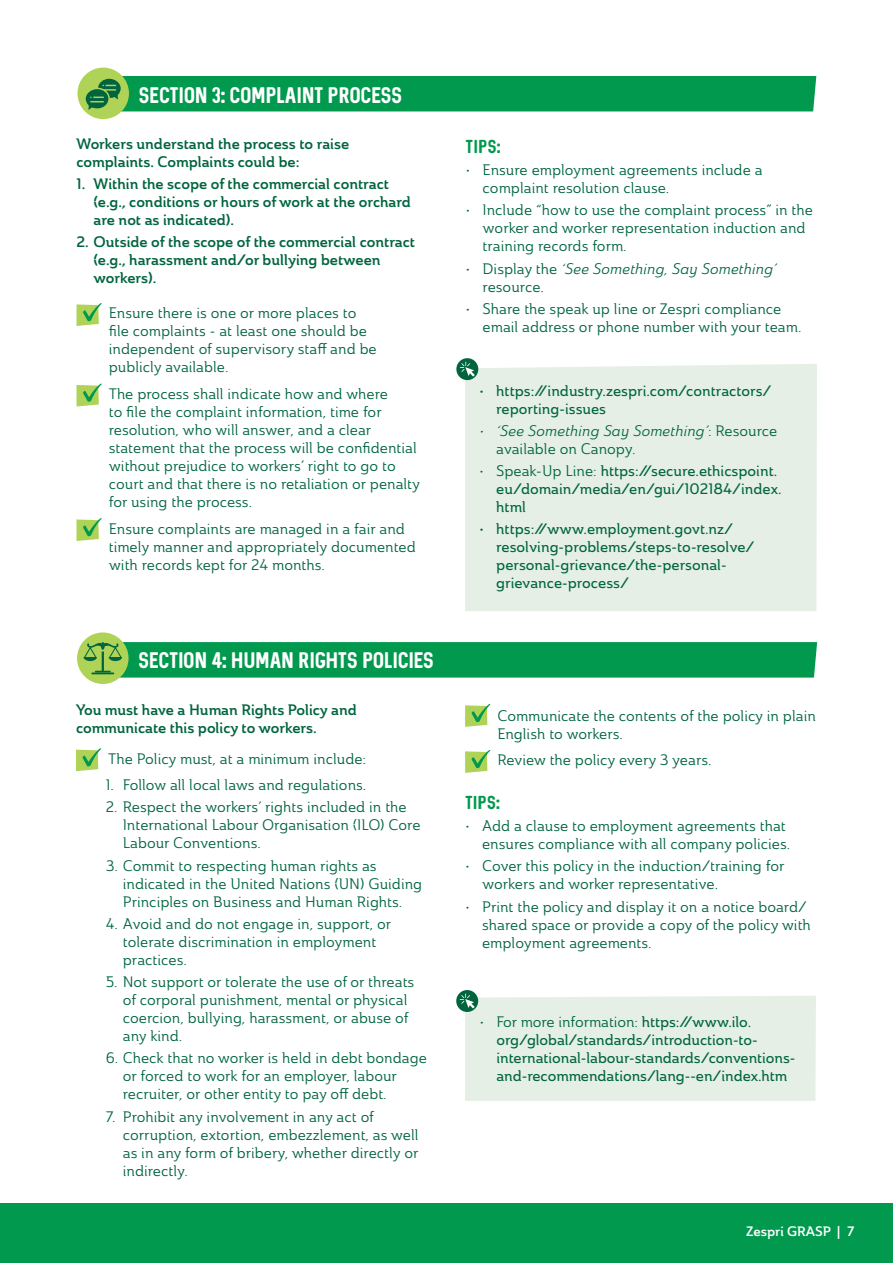
<style>
.page{position:relative;width:893px;height:1263px;background:#fff}
.page>*{position:absolute;margin:0;border:0;box-sizing:border-box;transform-origin:0 0}
.t1{font:18px "Sequel Neue";letter-spacing:-.025em;color:#fff}
.t2{font:15px/18px "Ainslie Nor Reg";color:#00653f}
.t3{font:15px/18px "Ainslie Nor Med";color:#00653f}
.t4{font:15px/18px "Ainslie Nor Dem";color:#00653f}
.t5{font:15px "Ainslie Nor Reg It";color:#00653f}
.t6{font:15px "Sequel Neue";color:#00994d}
.t7{font:13.5px "Ainslie Nor Dem";color:#fff}
.s1{font-family:"Ainslie Nor Reg"}
.s2{font-family:"Ainslie Nor Med"}
</style>
<div class="page">
<div style="left:77px;top:68px;width:52px;height:51px;background:#afd356;border-radius:50%"></div>
<div style="left:86px;top:76px;width:730px;height:35px;background:#00994d"></div>
<svg style="left:77px;top:303px;width:25px;height:23px"></svg>
<svg style="left:77px;top:383px;width:25px;height:23px"></svg>
<svg style="left:77px;top:518px;width:25px;height:23px"></svg>
<div style="left:465px;top:364px;width:352px;height:247px;background:#e5efe5"></div>
<svg style="left:456px;top:358px;width:22px;height:22px"></svg>
<svg style="left:460px;top:362px;width:15px;height:15px"></svg>
<svg style="left:76px;top:748px;width:26px;height:23px"></svg>
<svg style="left:456px;top:990px;width:22px;height:22px"></svg>
<div style="left:460px;top:993px;width:356px;height:108px;background:#e5efe5"></div>
<svg style="left:465px;top:704px;width:26px;height:23px"></svg>
<svg style="left:465px;top:750px;width:26px;height:23px"></svg>
<div style="left:77px;top:632px;width:52px;height:52px;background:#afd356;border-radius:50%"></div>
<svg style="left:84px;top:642px;width:733px;height:36px;background:#0b9c4f"></svg>
<div style="left:0;top:1203px;width:893px;height:60px;background:#00994d"></div>
<p class="t1" style="left:139px;top:83px;width:265px">SECTION 3: COMPLAINT PROCESS</p>
<p class="t4" style="left:77px;top:135px;width:274px">Workers understand the process to raise complaints. Complaints could be:</p>
<p class="t4" style="left:94px;top:175px;width:319px;text-indent:-17px">1. Within the scope of the commercial contract (e.g., conditions or hours of work at the orchard are not as indicated).</p>
<p class="t4" style="left:94px;top:233px;width:323px;text-indent:-17px">2. Outside of the scope of the commercial contract (e.g., harassment and/or bullying between workers).</p>
<p class="t2" style="left:109px;top:304px;width:270px">Ensure there is one or more places to file complaints - at least one should be independent of supervisory staff and be publicly available.</p>
<p class="t2" style="left:109px;top:385px;width:313px">The process shall indicate how and where<br>to file the complaint information, time for resolution, who will answer, and a clear statement that the process will be confidential without prejudice to workers’ right to go to court and that there is no retaliation or penalty for using the process.</p>
<p class="t2" style="left:109px;top:519px;width:309px">Ensure complaints are managed in a fair and timely manner and appropriately documented with records kept for 24 months.</p>
<p class="t1" style="left:138px;top:648px;width:297px">SECTION 4: HUMAN RIGHTS POLICIES</p>
<p class="t4" style="left:76px;top:701px;width:282px">You must have a Human Rights Policy and communicate this policy to workers.</p>
<p class="t2" style="left:108px;top:749px;width:259px">The Policy must, at a minimum include:</p>
<p class="t2" style="left:106px;top:776px;width:262px">1. Follow all local laws and regulations.</p>
<p class="t2" style="left:123px;top:798px;width:299px;text-indent:-17px">2. Respect the workers’ rights included in the<br>International Labour Organisation (ILO) Core<br>Labour Conventions.</p>
<p class="t2" style="left:123px;top:856px;width:301px;text-indent:-17px">3. Commit to respecting human rights as indicated in the United Nations (UN) Guiding<br>Principles on Business and Human Rights.</p>
<p class="t2" style="left:123px;top:914px;width:270px;text-indent:-17px">4. Avoid and do not engage in, support, or tolerate discrimination in employment practices.</p>
<p class="t2" style="left:123px;top:973px;width:293px;text-indent:-17px">5. Not support or tolerate the use of or threats of corporal punishment, mental or physical coercion, bullying, harassment, or abuse of any kind.</p>
<p class="t2" style="left:123px;top:1049px;width:306px;text-indent:-17px">6. Check that no worker is held in debt bondage or forced to work for an employer, labour recruiter, or other entity to pay off debt.</p>
<p class="t2" style="left:123px;top:1107px;width:297px;text-indent:-17px">7. Prohibit any involvement in any act of corruption, extortion, embezzlement, as well as in any form of bribery, whether directly or indirectly.</p>
<p class="t6" style="left:466px;top:136px;width:36px">Tips:</p>
<p class="t2" style="left:483px;top:161px;width:281px;text-indent:-17px">• Ensure employment agreements include a complaint resolution clause.</p>
<p class="t2" style="left:483px;top:201px;width:332px;text-indent:-17px">• Include “how to use the complaint process” in the worker and worker representation induction and training records form.</p>
<p class="t5" style="left:466px;top:259px;width:312px"><span class="s1">• Display the</span> ‘See Something, Say Something’</p>
<p class="t2" style="left:483px;top:277px;width:63px">resource.</p>
<p class="t2" style="left:483px;top:300px;width:320px;text-indent:-17px">• Share the speak up line or Zespri compliance email address or phone number with your team.</p>
<p class="t3" style="left:496px;top:381px;width:277px;text-indent:-17px">• https://industry.zespri.com/contractors/ reporting-issues</p>
<p class="t5" style="left:479px;top:421px;width:300px">• ‘See Something Say Something’<span class="s1">: Resource</span></p>
<p class="t2" style="left:496px;top:439px;width:141px">available on Canopy.</p>
<p class="t3" style="left:496px;top:462px;width:287px;text-indent:-17px"><span class="s1">• Speak-Up Line:</span> https://secure.ethicspoint. eu/domain/media/en/gui/102184/index. html</p>
<p class="t3" style="left:496px;top:520px;width:260px;text-indent:-17px">• https://www.employment.govt.nz/ resolving-problems/steps-to-resolve/ personal-grievance/the-personal&shy;grievance-process/</p>
<p class="t2" style="left:497px;top:706px;width:320px">Communicate the contents of the policy in plain<br>English to workers.</p>
<p class="t2" style="left:497px;top:751px;width:216px">Review the policy every 3 years.</p>
<p class="t6" style="left:465px;top:792px;width:36px">Tips:</p>
<p class="t2" style="left:465px;top:817px;width:327px;text-align:right">• Add a clause to employment agreements that ensures compliance with all company policies.</p>
<p class="t2" style="left:482px;top:857px;width:304px;text-indent:-17px">• Cover this policy in the induction/training for workers and worker representative.</p>
<p class="t2" style="left:482px;top:897px;width:330px;text-indent:-17px">• Print the policy and display it on a notice board/ shared space or provide a copy of the policy with employment agreements.</p>
<p class="t2" style="left:479px;top:1013px;width:273px">• For more information: <span class="s2">https://www.ilo.</span></p>
<p class="t3" style="left:496px;top:1031px;width:301px">org/global/standards/introduction-to&shy;international-labour-standards/conventions&shy;and-recommendations/lang--en/index.htm</p>
<p class="t7" style="left:746px;top:1222px;width:110px">Zespri GRASP | 7</p>
</div>
